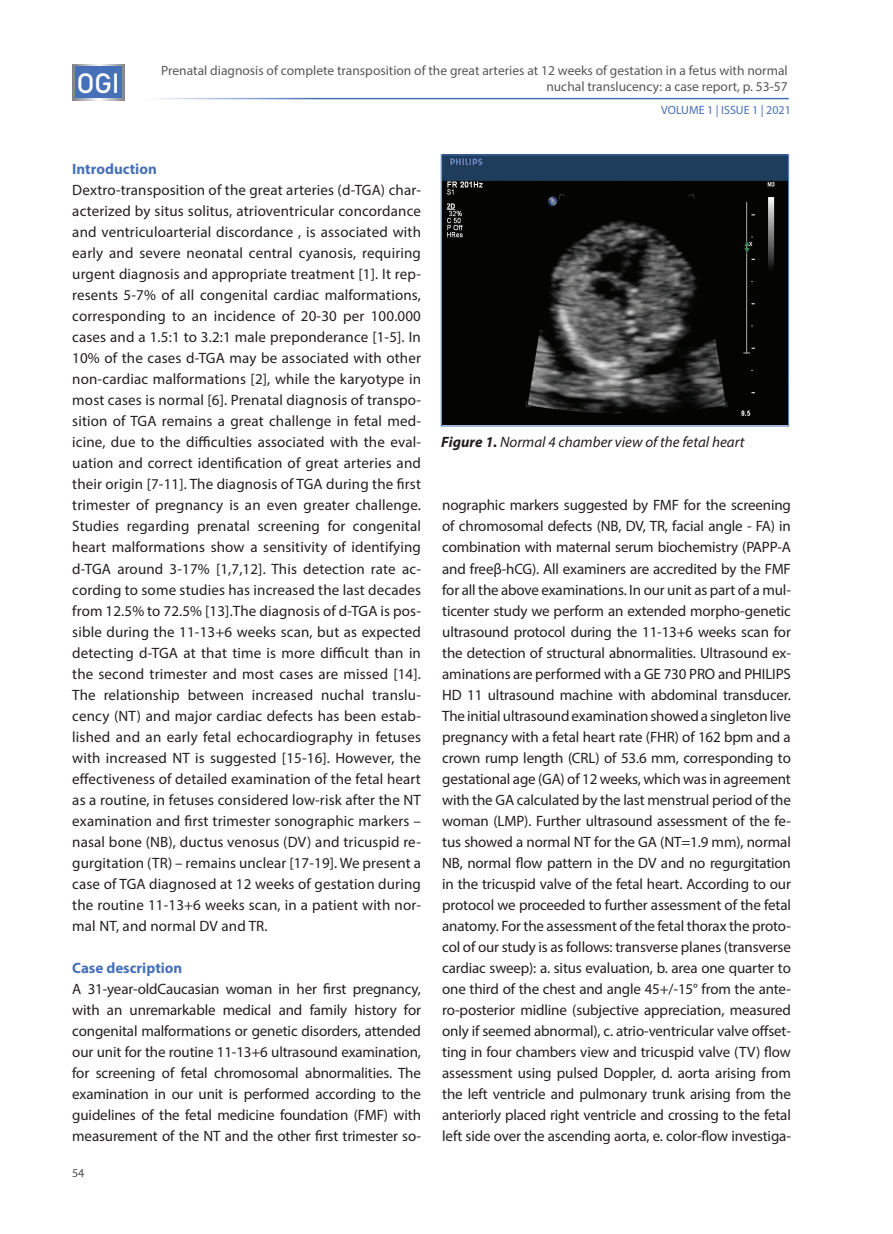
<style>
.page{position:relative;width:893px;height:1234px;background:#fff}
.page>*{position:absolute;margin:0;border:0;box-sizing:border-box;transform-origin:0 0}
.t1{font:27.6px "Bahnschrift";color:#fff}
.t2{font:15px/21px "Myriad Pro";letter-spacing:-.01em;color:#231f20;text-align:justify}
.t3{font:italic 15px "Myriad Pro";color:#231f20}
.Heading_2{font:700 15px "Myriad Pro";color:#4671b8}
.t4{font:13.5px/16.2px "Myriad Pro";color:#57585a;text-align:right}
.t5{font:12px "Myriad Pro";color:#4671b8}
.t6{font:12px "Myriad Pro";color:#4b4c4d}
.s1{font-weight:700}
</style>
<div class="page">
<hr style="left:128px;top:98px;width:661px;height:1px;background:#4671b8">
<svg style="left:72px;top:64px;width:53px;height:36px"></svg>
<div style="left:75px;top:66px;width:47px;height:32px;background:#4671b8"></div>
<img style="left:443px;top:156px;width:344px;height:268px">
<div style="left:441px;top:154px;width:348px;height:272px;border:1px solid #4671b8"></div>
<h1 class="t1" style="left:77px;top:66px;width:45px">OGI</h1>
<p class="t4" style="left:161px;top:62px;width:628px">Prenatal diagnosis of complete transposition of the great arteries at 12 weeks of gestation in a fetus with normal nuchal translucency: a case report, p. 53-57</p>
<p class="t5" style="left:661px;top:102px;width:131px">VOLUME 1 | ISSUE 1 | 2021</p>
<p class="Heading_2" style="left:72px;top:159px;width:86px">Introduction</p>
<p class="t2" style="left:72px;top:179px;width:350px">Dextro-transposition of the great arteries (d-TGA) char&shy;acterized by situs solitus, atrioventricular concordance and ventriculoarterial discordance , is associated with early and severe neonatal central cyanosis, requiring urgent diagnosis and appropriate treatment [1]. It rep&shy;resents 5-7% of all congenital cardiac malformations, corresponding to an incidence of 20-30 per 100.000 cases and a 1.5:1 to 3.2:1 male preponderance [1-5]. In 10% of the cases d-TGA may be associated with other non-cardiac malformations [2], while the karyotype in most cases is normal [6]. Prenatal diagnosis of transpo&shy;sition of TGA remains a great challenge in fetal med&shy;icine, due to the difficulties associated with the eval&shy;uation and correct identification of great arteries and their origin [7-11]. The diagnosis of TGA during the first trimester of pregnancy is an even greater challenge.<br>Studies regarding prenatal screening for congenital heart malformations show a sensitivity of identifying d-TGA around 3-17% [1,7,12]. This detection rate ac&shy;cording to some studies has increased the last decades from 12.5% to 72.5% [13].The diagnosis of d-TGA is pos&shy;sible during the 11-13+6 weeks scan, but as expected detecting d-TGA at that time is more difficult than in the second trimester and most cases are missed [14].<br>The relationship between increased nuchal translu&shy;cency (NT) and major cardiac defects has been estab&shy;lished and an early fetal echocardiography in fetuses with increased NT is suggested [15-16]. However, the effectiveness of detailed examination of the fetal heart as a routine, in fetuses considered low-risk after the NT examination and first trimester sonographic markers – nasal bone (NB), ductus venosus (DV) and tricuspid re&shy;gurgitation (TR) – remains unclear [17-19]. We present a case of TGA diagnosed at 12 weeks of gestation during the routine 11-13+6 weeks scan, in a patient with nor&shy;mal NT, and normal DV and TR.</p>
<p class="Heading_2" style="left:72px;top:957px;width:112px">Case description</p>
<p class="t2" style="left:72px;top:977px;width:350px">A 31-year-oldCaucasian woman in her first pregnancy, with an unremarkable medical and family history for congenital malformations or genetic disorders, attended our unit for the routine 11-13+6 ultrasound examination, for screening of fetal chromosomal abnormalities. The examination in our unit is performed according to the guidelines of the fetal medicine foundation (FMF) with measurement of the NT and the other first trimester so-</p>
<p class="t6" style="left:72px;top:1165px;width:14px">54</p>
<p class="t3" style="left:441px;top:433px;width:305px"><span class="s1">Figure 1.</span> Normal 4 chamber view of the fetal heart</p>
<p class="t2" style="left:442px;top:494px;width:350px">nographic markers suggested by FMF for the screening of chromosomal defects (NB, DV, TR, facial angle - FA) in combination with maternal serum biochemistry (PAPP-A and freeβ-hCG). All examiners are accredited by the FMF for all the above examinations. In our unit as part of a mul&shy;ticenter study we perform an extended morpho-genetic ultrasound protocol during the 11-13+6 weeks scan for the detection of structural abnormalities. Ultrasound ex&shy;aminations are performed with a GE 730 PRO and PHILIPS HD 11 ultrasound machine with abdominal transducer.<br>The initial ultrasound examination showed a singleton live pregnancy with a fetal heart rate (FHR) of 162 bpm and a crown rump length (CRL) of 53.6 mm, corresponding to gestational age (GA) of 12 weeks, which was in agreement with the GA calculated by the last menstrual period of the woman (LMP). Further ultrasound assessment of the fe&shy;tus showed a normal NT for the GA (NT=1.9 mm), normal NB, normal flow pattern in the DV and no regurgitation in the tricuspid valve of the fetal heart. According to our protocol we proceeded to further assessment of the fetal anatomy. For the assessment of the fetal thorax the proto&shy;col of our study is as follows: transverse planes (transverse cardiac sweep): a. situs evaluation, b. area one quarter to one third of the chest and angle 45+/-15° from the ante&shy;ro-posterior midline (subjective appreciation, measured only if seemed abnormal), c. atrio-ventricular valve offset&shy;ting in four chambers view and tricuspid valve (TV) flow assessment using pulsed Doppler, d. aorta arising from the left ventricle and pulmonary trunk arising from the anteriorly placed right ventricle and crossing to the fetal left side over the ascending aorta, e. color-flow investiga-</p>
</div>
